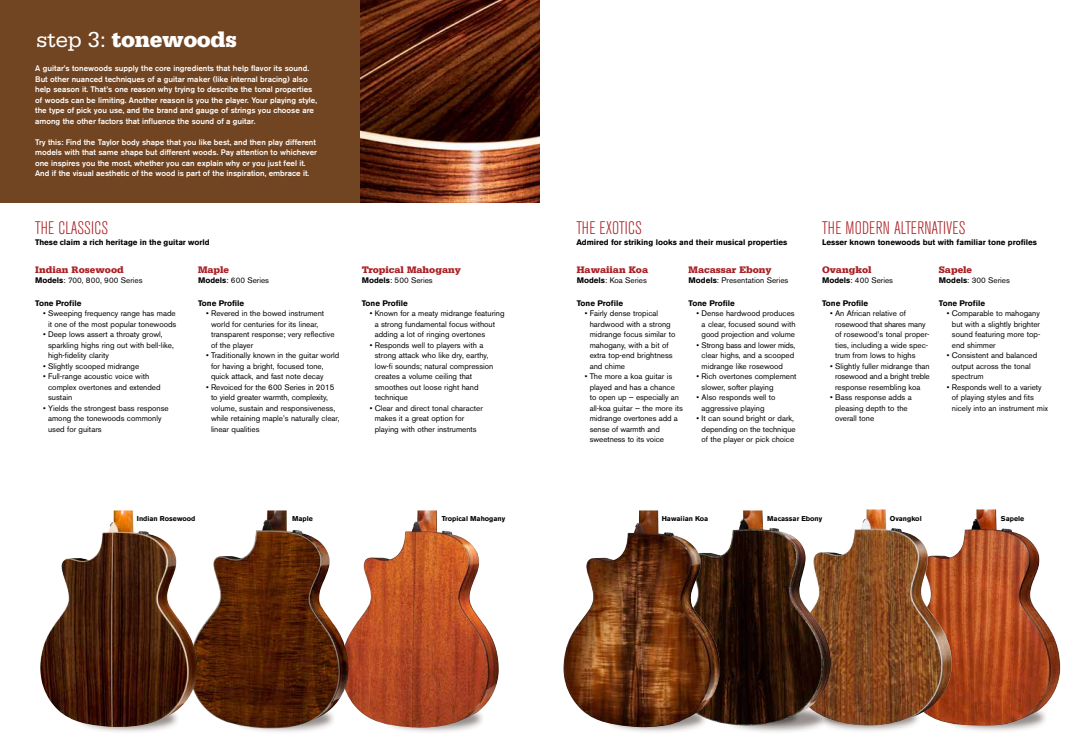
<style>
.page{position:relative;width:1080px;height:756px;background:#fff}
.page>*{position:absolute;margin:0;border:0;box-sizing:border-box;transform-origin:0 0}
.t1{font:900 23px "Serifa";letter-spacing:-.02em;color:#fff}
.t2{font:300 condensed 18px "Akzidenz Grotesk BE";letter-spacing:.01em;color:#aa1f23}
.t3{font:900 10px "Serifa Std";color:#aa1f23}
.t4{font:8px/10.5px "Akzidenz Grotesk BE";color:#000}
.t5{font:500 8px/10.5px "Akzidenz Grotesk BE";color:#fff}
.t6{font:700 8px "Akzidenz Grotesk BE";color:#000}
.t7{font:700 7px "Akzidenz Grotesk BE";color:#000}
.s1{font-weight:400}
.s2{font-weight:700}
</style>
<div class="page">
<img style="left:901px;top:509px;width:159px;height:219px">
<img style="left:831px;top:509px;width:122px;height:217px">
<img style="left:350px;top:510px;width:149px;height:218px">
<div style="left:0;top:0;width:540px;height:202px;background:#714422"></div>
<img style="left:200px;top:510px;width:150px;height:219px">
<img style="left:40px;top:510px;width:160px;height:217px">
<img style="left:360px;top:0;width:180px;height:202px">
<img style="left:724px;top:510px;width:107px;height:216px">
<img style="left:563px;top:510px;width:161px;height:217px">
<h1 class="t1" style="left:36px;top:26px;width:202px"><span class="s1">step 3:</span> tonewoods</h1>
<p class="t5" style="left:35px;top:63px;width:283px">A guitar’s tonewoods supply the core ingredients that help flavor its sound.<br>But other nuanced techniques of a guitar maker (like internal bracing) also help season it. That’s one reason why trying to describe the tonal properties of woods can be limiting. Another reason is you the player. Your playing style, the type of pick you use, and the brand and gauge of strings you choose are among the other factors that influence the sound of a guitar.</p>
<p class="t5" style="left:35px;top:137px;width:283px">Try this: Find the Taylor body shape that you like best, and then play different models with that same shape but different woods. Pay attention to whichever one inspires you the most, whether you can explain why or you just feel it.<br>And if the visual aesthetic of the wood is part of the inspiration, embrace it.</p>
<h2 class="t2" style="left:35px;top:218px;width:74px">THE CLASSICS</h2>
<p class="t6" style="left:35px;top:237px;width:176px">These claim a rich heritage in the guitar world</p>
<p class="t3" style="left:35px;top:264px;width:90px">Indian Rosewood</p>
<p class="t4" style="left:35px;top:275px;width:109px"><span class="s2">Models</span>: 700, 800, 900 Series</p>
<p class="t6" style="left:35px;top:298px;width:48px">Tone Profile</p>
<p class="t4" style="left:43px;top:308px;width:135px;text-align:right">• Sweeping frequency range has made it one of the most popular tonewoods</p>
<p class="t4" style="left:48px;top:329px;width:127px;text-indent:-5px">• Deep lows assert a throaty growl, sparkling highs ring out with bell-like, high-fidelity clarity</p>
<p class="t4" style="left:43px;top:361px;width:98px">• Slightly scooped midrange</p>
<p class="t4" style="left:48px;top:371px;width:114px;text-indent:-5px">• Full-range acoustic voice with complex overtones and extended sustain</p>
<p class="t4" style="left:48px;top:403px;width:122px;text-indent:-5px">• Yields the strongest bass response among the tonewoods commonly used for guitars</p>
<p class="t3" style="left:198px;top:264px;width:33px">Maple</p>
<p class="t4" style="left:198px;top:275px;width:73px"><span class="s2">Models</span>: 600 Series</p>
<p class="t6" style="left:198px;top:298px;width:48px">Tone Profile</p>
<p class="t4" style="left:211px;top:308px;width:125px;text-indent:-5px">• Revered in the bowed instrument world for centuries for its linear, transparent response; very reflective of the player</p>
<p class="t4" style="left:211px;top:350px;width:130px;text-indent:-5px">• Traditionally known in the guitar world for having a bright, focused tone, quick attack, and fast note decay</p>
<p class="t4" style="left:211px;top:382px;width:130px;text-indent:-5px">• Revoiced for the 600 Series in 2015 to yield greater warmth, complexity, volume, sustain and responsiveness, while retaining maple’s naturally clear, linear qualities</p>
<p class="t3" style="left:362px;top:264px;width:101px">Tropical Mahogany</p>
<p class="t4" style="left:362px;top:275px;width:73px"><span class="s2">Models</span>: 500 Series</p>
<p class="t6" style="left:362px;top:298px;width:48px">Tone Profile</p>
<p class="t4" style="left:375px;top:308px;width:131px;text-indent:-5px">• Known for a meaty midrange featuring a strong fundamental focus without adding a lot of ringing overtones</p>
<p class="t4" style="left:375px;top:340px;width:120px;text-indent:-5px">• Responds well to players with a strong attack who like dry, earthy, low-fi sounds; natural compression creates a volume ceiling that smoothes out loose right hand technique</p>
<p class="t4" style="left:375px;top:403px;width:110px;text-indent:-5px">• Clear and direct tonal character makes it a great option for playing with other instruments</p>
<p class="t7" style="left:137px;top:515px;width:60px">Indian Rosewood</p>
<p class="t7" style="left:442px;top:515px;width:65px">Tropical Mahogany</p>
<p class="t7" style="left:292px;top:515px;width:22px">Maple</p>
<h2 class="t2" style="left:576px;top:218px;width:67px">THE EXOTICS</h2>
<p class="t6" style="left:576px;top:237px;width:212px">Admired for striking looks and their musical properties</p>
<p class="t3" style="left:577px;top:264px;width:73px">Hawaiian Koa</p>
<p class="t4" style="left:577px;top:275px;width:72px"><span class="s2">Models</span>: Koa Series</p>
<p class="t6" style="left:577px;top:298px;width:48px">Tone Profile</p>
<p class="t4" style="left:590px;top:308px;width:87px;text-indent:-5px">• Fairly dense tropical hardwood with a strong midrange focus similar to mahogany, with a bit of extra top-end brightness and chime</p>
<p class="t4" style="left:590px;top:371px;width:95px;text-indent:-5px">• The more a koa guitar is played and has a chance to open up — especially an all-koa guitar — the more its midrange overtones add a sense of warmth and sweetness to its voice</p>
<p class="t3" style="left:689px;top:264px;width:85px">Macassar Ebony</p>
<p class="t4" style="left:689px;top:275px;width:101px"><span class="s2">Models</span>: Presentation Series</p>
<p class="t6" style="left:689px;top:298px;width:48px">Tone Profile</p>
<p class="t4" style="left:702px;top:308px;width:95px;text-align:justify;text-indent:-5px">• Dense hardwood produces a clear, focused sound with good projection and volume</p>
<p class="t4" style="left:702px;top:340px;width:95px;text-indent:-5px">• Strong bass and lower mids, clear highs, and a scooped midrange like rosewood</p>
<p class="t4" style="left:702px;top:371px;width:97px;text-indent:-5px">• Rich overtones complement slower, softer playing</p>
<p class="t4" style="left:702px;top:392px;width:75px;text-indent:-5px">• Also responds well to aggressive playing</p>
<p class="t4" style="left:702px;top:413px;width:95px;text-indent:-5px">• It can sound bright or dark, depending on the technique of the player or pick choice</p>
<h2 class="t2" style="left:822px;top:218px;width:145px">THE MODERN ALTERNATIVES</h2>
<p class="t6" style="left:822px;top:237px;width:216px">Lesser known tonewoods but with familiar tone profiles</p>
<p class="t3" style="left:822px;top:264px;width:51px">Ovangkol</p>
<p class="t4" style="left:822px;top:275px;width:73px"><span class="s2">Models</span>: 400 Series</p>
<p class="t6" style="left:822px;top:298px;width:48px">Tone Profile</p>
<p class="t4" style="left:835px;top:308px;width:96px;text-indent:-5px">• An African relative of rosewood that shares many of rosewood’s tonal proper&shy;ties, including a wide spec&shy;trum from lows to highs</p>
<p class="t4" style="left:835px;top:361px;width:96px;text-align:justify;text-indent:-5px">• Slightly fuller midrange than rosewood and a bright treble response resembling koa</p>
<p class="t4" style="left:835px;top:392px;width:78px;text-indent:-5px">• Bass response adds a pleasing depth to the overall tone</p>
<p class="t3" style="left:939px;top:264px;width:35px">Sapele</p>
<p class="t4" style="left:939px;top:275px;width:73px"><span class="s2">Models</span>: 300 Series</p>
<p class="t6" style="left:939px;top:298px;width:48px">Tone Profile</p>
<p class="t4" style="left:952px;top:308px;width:90px;text-align:justify;text-indent:-5px">• Comparable to mahogany but with a slightly brighter sound featuring more top&shy;end shimmer</p>
<p class="t4" style="left:952px;top:350px;width:87px;text-indent:-5px">• Consistent and balanced output across the tonal spectrum</p>
<p class="t4" style="left:952px;top:382px;width:98px;text-indent:-5px">• Responds well to a variety of playing styles and fits nicely into an instrument mix</p>
<p class="t7" style="left:662px;top:515px;width:48px">Hawaiian Koa</p>
<p class="t7" style="left:767px;top:515px;width:57px">Macassar Ebony</p>
<p class="t7" style="left:890px;top:515px;width:33px">Ovangkol</p>
<p class="t7" style="left:1001px;top:515px;width:25px">Sapele</p>
</div>
